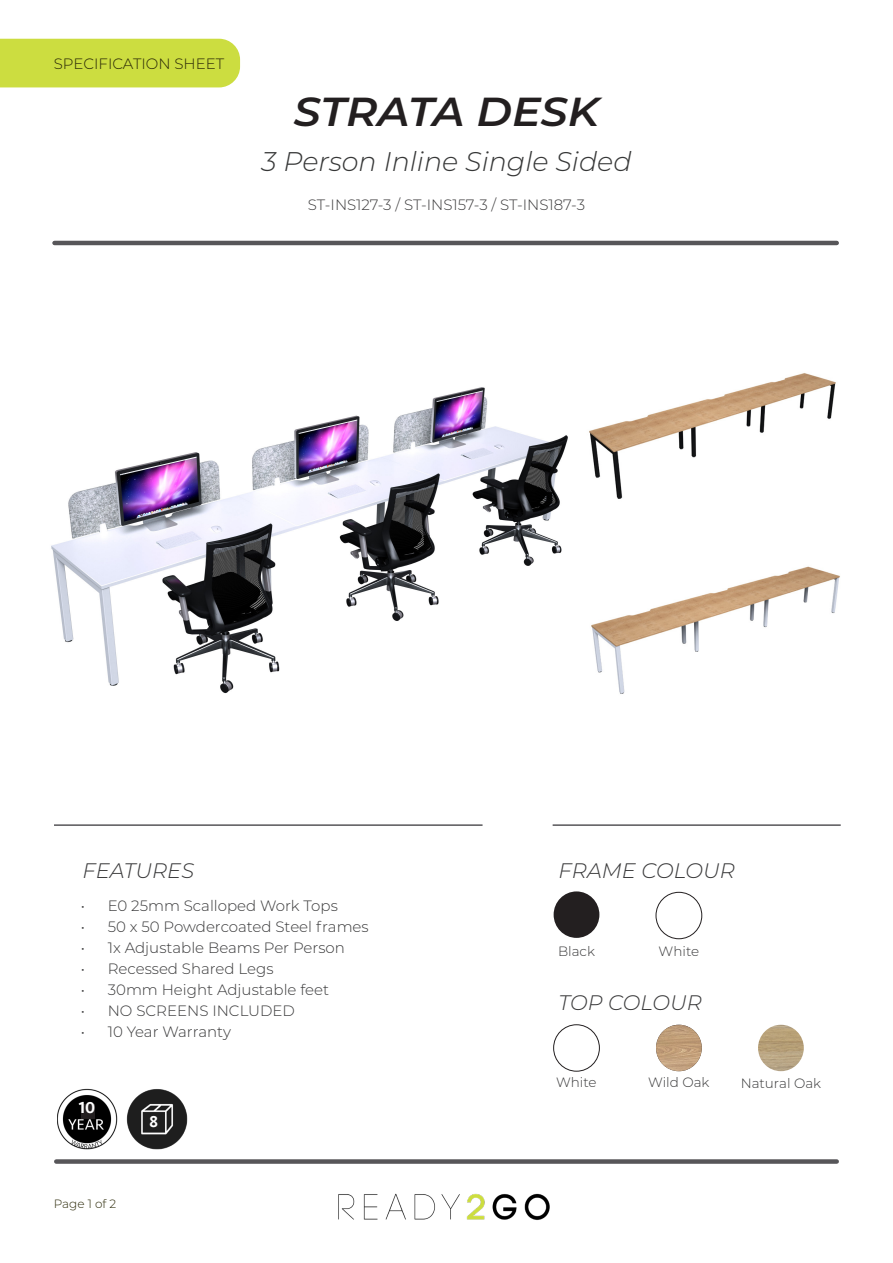
<style>
.page{position:relative;width:893px;height:1263px;background:#fff}
.page>*{position:absolute;margin:0;border:0;box-sizing:border-box;transform-origin:0 0}
.t1{font:italic 600 40.5px "Montserrat";color:#231f20;scale:1.06 1}
.Pa0{font:italic 300 27px "Montserrat";color:#363737}
.t2{font:italic 300 21px "Montserrat";color:#383839}
.t3{font:500 16.5px "Seravek";color:#fff}
.t4{font:300 15px "Montserrat";color:#383839}
.Pa0-2{font:300 15px "Montserrat";color:#3b3a3b}
.t5{font:300 15px "Montserrat";color:#2a2807}
.t6{font:300 13.5px "Montserrat";color:#383839}
.t7{font:300 12px "Montserrat";color:#2a2807}
</style>
<div class="page">
<div style="left:56px;top:1159px;width:781px;height:5px;background:#575659"></div>
<img style="left:338px;top:1193px;width:212px;height:27px">
<div style="left:0;top:38px;width:241px;height:50px;background:#ccdd40"></div>
<hr style="left:55px;top:241px;width:782px;height:4px;background:#575659">
<img style="left:57px;top:1088px;width:61px;height:61px">
<div style="left:82px;top:1104px;width:13px;height:15px;background:#231f20"></div>
<hr style="left:54px;top:824px;width:429px;height:2px;background:#575659">
<hr style="left:553px;top:824px;width:288px;height:2px;background:#575659">
<div style="left:554px;top:891px;width:45px;height:47px;background:#231f20;border-radius:50%"></div>
<div style="left:553px;top:1024px;width:47px;height:47px;border:1px solid #231f20;border-radius:50%"></div>
<div style="left:656px;top:892px;width:46px;height:47px;border:1px solid #231f20;border-radius:50%"></div>
<img style="left:656px;top:1025px;width:46px;height:46px;border-radius:23px">
<img style="left:758px;top:1025px;width:46px;height:46px;border-radius:23px">
<img style="left:126px;top:1089px;width:62px;height:60px">
<div style="left:146px;top:1114px;width:14px;height:16px;background:#1e1e1e"></div>
<img style="left:51px;top:387px;width:517px;height:307px">
<img style="left:589px;top:373px;width:247px;height:126px">
<img style="left:591px;top:566px;width:249px;height:128px">
<p class="t5" style="left:54px;top:53px;width:172px">SPECIFICATION SHEET</p>
<p class="t1" style="left:294px;top:83px;width:290px">STRATA DESK</p>
<p class="Pa0" style="left:261px;top:143px;width:372px">3 Person Inline Single Sided</p>
<p class="Pa0-2" style="left:308px;top:195px;width:279px">ST-INS127-3 / ST-INS157-3 / ST-INS187-3</p>
<p class="t2" style="left:83px;top:857px;width:113px">FEATURES</p>
<p class="t2" style="left:559px;top:857px;width:178px">FRAME COLOUR</p>
<p class="t4" style="left:81px;top:896px;width:259px">• E0 25mm Scalloped Work Tops</p>
<p class="t4" style="left:81px;top:917px;width:289px">• 50 x 50 Powdercoated Steel frames</p>
<p class="t4" style="left:81px;top:938px;width:266px">• 1x Adjustable Beams Per Person</p>
<p class="t4" style="left:81px;top:959px;width:194px">• Recessed Shared Legs</p>
<p class="t4" style="left:81px;top:980px;width:250px">• 30mm Height Adjustable feet</p>
<p class="t4" style="left:81px;top:1001px;width:216px">• NO SCREENS INCLUDED</p>
<p class="t4" style="left:81px;top:1022px;width:152px">• 10 Year Warranty</p>
<p class="t3" style="left:79px;top:1097px;width:18px">10</p>
<p class="t7" style="left:54px;top:1196px;width:64px">Page 1 of 2</p>
<p class="t3" style="left:149px;top:1111px;width:11px">8</p>
<p class="t6" style="left:558px;top:942px;width:38px">Black</p>
<p class="t6" style="left:659px;top:942px;width:42px">White</p>
<p class="t2" style="left:559px;top:988px;width:145px">TOP COLOUR</p>
<p class="t6" style="left:556px;top:1073px;width:42px">White</p>
<p class="t6" style="left:648px;top:1073px;width:63px">Wild Oak</p>
<p class="t6" style="left:741px;top:1074px;width:82px">Natural Oak</p>
</div>
